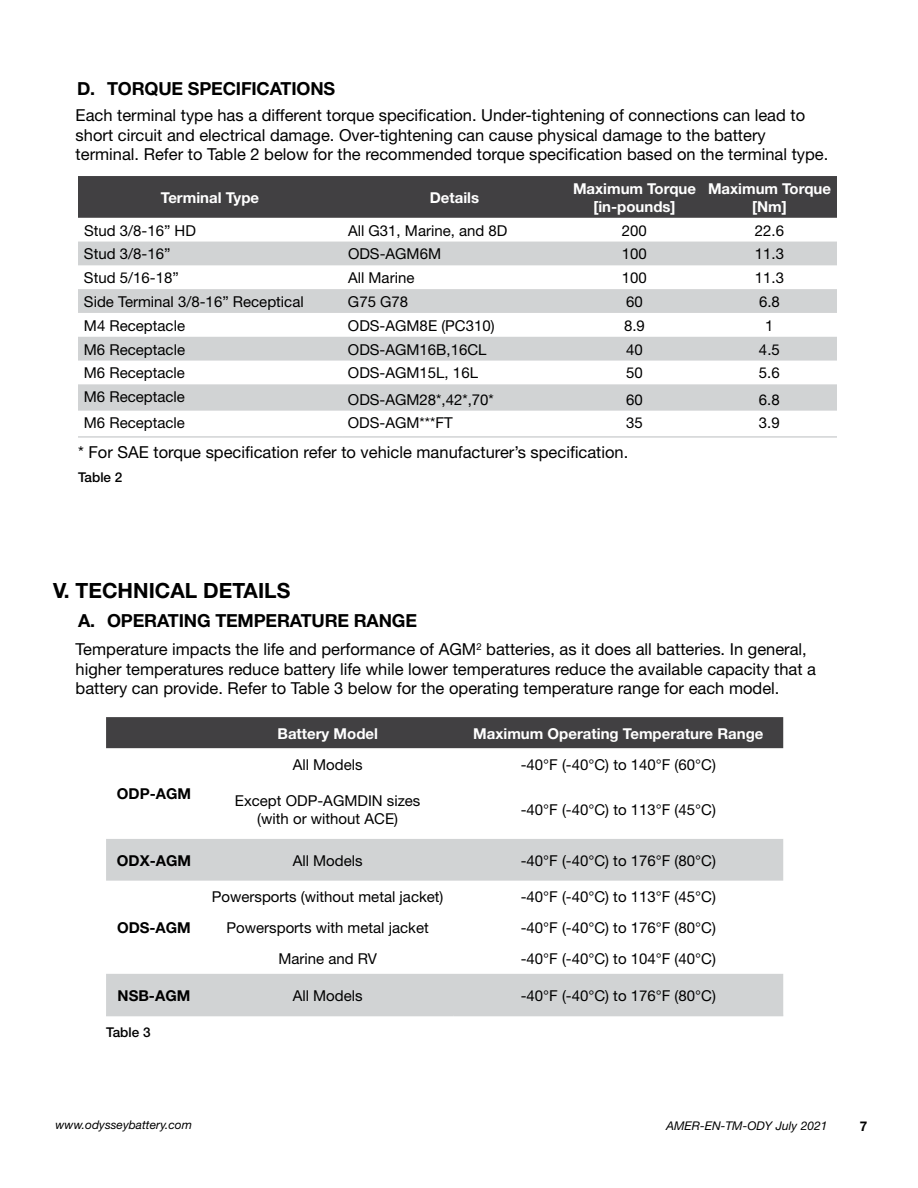
<style>
.page{position:relative;width:918px;height:1188px;background:#fff}
.page>*{position:absolute;margin:0;border:0;box-sizing:border-box;transform-origin:0 0}
.t1{font:700 21px "Helvetica Neue";color:#000}
.t2{font:700 18px "Helvetica Neue";letter-spacing:-.01em;color:#000}
.t3{font:16.5px/19.5px "Helvetica Neue";color:#000}
.t4{font:15px/18px "Helvetica Neue";color:#000;text-align:center}
.t5{font:700 15px/18px "Helvetica Neue";color:#fff;text-align:center}
.t6{font:700 15px "Helvetica Neue";color:#000}
.t7{font:15px "Helvetica Neue";color:#000}
.t8{font:500 13.5px "Helvetica Neue";color:#000}
.t9{font:700 13.5px "Helvetica Neue";color:#000}
.t10{font:italic 12px "Helvetica Neue";color:#000}
</style>
<div class="page">
<div style="left:78px;top:176px;width:759px;height:42px;background:#414042"></div>
<svg style="left:78px;top:242px;width:759px;height:169px;fill:#d1d3d4"></svg>
<hr style="left:78px;top:436px;width:264px;height:2px;background:#d1d3d4">
<hr style="left:342px;top:436px;width:225px;height:2px;background:#d1d3d4">
<hr style="left:567px;top:436px;width:135px;height:2px;background:#d1d3d4">
<hr style="left:702px;top:436px;width:135px;height:2px;background:#d1d3d4">
<div style="left:106px;top:717px;width:677px;height:31px;background:#414042"></div>
<svg style="left:106px;top:839px;width:677px;height:176px"></svg>
<hr style="left:106px;top:1015px;width:96px;height:1px;background:#d1d3d4">
<hr style="left:202px;top:1015px;width:252px;height:1px;background:#d1d3d4">
<hr style="left:454px;top:1015px;width:329px;height:1px;background:#d1d3d4">
<p class="t2" style="left:77px;top:78px;width:260px">D. TORQUE SPECIFICATIONS</p>
<p class="t3" style="left:76px;top:105px;width:754px">Each terminal type has a different torque specification. Under-tightening of connections can lead to short circuit and electrical damage. Over-tightening can cause physical damage to the battery terminal. Refer to Table 2 below for the recommended torque specification based on the terminal type.</p>
<p class="t5" style="left:161px;top:188px;width:100px">Terminal Type</p>
<p class="t5" style="left:430px;top:188px;width:51px">Details</p>
<p class="t5" style="left:573px;top:179px;width:125px">Maximum Torque [in-pounds]</p>
<p class="t5" style="left:708px;top:179px;width:125px">Maximum Torque [Nm]</p>
<p class="t4" style="left:84px;top:221px;width:113px">Stud 3/8-16” HD</p>
<p class="t4" style="left:348px;top:221px;width:161px">All G31, Marine, and 8D</p>
<p class="t4" style="left:622px;top:221px;width:27px">200</p>
<p class="t4" style="left:755px;top:221px;width:31px">22.6</p>
<p class="t4" style="left:84px;top:245px;width:88px">Stud 3/8-16”</p>
<p class="t4" style="left:348px;top:245px;width:95px">ODS-AGM6M</p>
<p class="t4" style="left:622px;top:245px;width:27px">100</p>
<p class="t4" style="left:755px;top:245px;width:31px">11.3</p>
<p class="t4" style="left:84px;top:269px;width:96px">Stud 5/16-18”</p>
<p class="t4" style="left:348px;top:269px;width:68px">All Marine</p>
<p class="t4" style="left:622px;top:269px;width:27px">100</p>
<p class="t4" style="left:755px;top:269px;width:31px">11.3</p>
<p class="t4" style="left:84px;top:292px;width:221px">Side Terminal 3/8-16” Receptical</p>
<p class="t4" style="left:348px;top:292px;width:62px">G75 G78</p>
<p class="t4" style="left:626px;top:292px;width:18px">60</p>
<p class="t4" style="left:759px;top:292px;width:22px">6.8</p>
<p class="t4" style="left:84px;top:316px;width:103px">M4 Receptacle</p>
<p class="t4" style="left:348px;top:316px;width:148px">ODS-AGM8E (PC310)</p>
<p class="t4" style="left:624px;top:316px;width:22px">8.9</p>
<p class="t4" style="left:765px;top:316px;width:10px">1</p>
<p class="t4" style="left:84px;top:340px;width:103px">M6 Receptacle</p>
<p class="t4" style="left:348px;top:340px;width:140px">ODS-AGM16B,16CL</p>
<p class="t4" style="left:626px;top:340px;width:18px">40</p>
<p class="t4" style="left:759px;top:340px;width:22px">4.5</p>
<p class="t4" style="left:84px;top:364px;width:103px">M6 Receptacle</p>
<p class="t4" style="left:348px;top:364px;width:132px">ODS-AGM15L, 16L</p>
<p class="t4" style="left:626px;top:364px;width:18px">50</p>
<p class="t4" style="left:759px;top:364px;width:22px">5.6</p>
<p class="t4" style="left:84px;top:388px;width:103px">M6 Receptacle</p>
<p class="t7" style="left:348px;top:388px;width:147px">ODS-AGM28*,42*,70*</p>
<p class="t7" style="left:626px;top:388px;width:18px">60</p>
<p class="t7" style="left:759px;top:388px;width:22px">6.8</p>
<p class="t4" style="left:84px;top:414px;width:103px">M6 Receptacle</p>
<p class="t4" style="left:348px;top:414px;width:106px">ODS-AGM***FT</p>
<p class="t4" style="left:626px;top:414px;width:18px">35</p>
<p class="t4" style="left:759px;top:414px;width:22px">3.9</p>
<p class="t3" style="left:78px;top:442px;width:552px">* For SAE torque specification refer to vehicle manufacturer’s specification.</p>
<p class="t8" style="left:78px;top:470px;width:46px">Table 2</p>
<h1 class="t1" style="left:53px;top:578px;width:239px">V. TECHNICAL DETAILS</h1>
<p class="t2" style="left:78px;top:609px;width:340px">A. OPERATING TEMPERATURE RANGE</p>
<p class="t3" style="left:76px;top:639px;width:742px">Temperature impacts the life and performance of AGM<sup>2</sup> batteries, as it does all batteries. In general, higher temperatures reduce battery life while lower temperatures reduce the available capacity that a battery can provide. Refer to Table 3 below for the operating temperature range for each model.</p>
<p class="t6" style="left:117px;top:785px;width:76px">ODP-AGM</p>
<p class="t5" style="left:277px;top:724px;width:102px">Battery Model</p>
<p class="t5" style="left:473px;top:724px;width:292px">Maximum Operating Temperature Range</p>
<p class="t4" style="left:293px;top:755px;width:72px">All Models</p>
<p class="t4" style="left:521px;top:755px;width:197px">-40°F (-40°C) to 140°F (60°C)</p>
<p class="t4" style="left:235px;top:791px;width:187px">Except ODP-AGMDIN sizes (with or without ACE)</p>
<p class="t4" style="left:521px;top:800px;width:197px">-40°F (-40°C) to 113°F (45°C)</p>
<p class="t6" style="left:117px;top:851px;width:76px">ODX-AGM</p>
<p class="t4" style="left:293px;top:851px;width:72px">All Models</p>
<p class="t4" style="left:521px;top:851px;width:197px">-40°F (-40°C) to 176°F (80°C)</p>
<p class="t6" style="left:117px;top:918px;width:75px">ODS-AGM</p>
<p class="t4" style="left:212px;top:888px;width:233px">Powersports (without metal jacket)</p>
<p class="t4" style="left:521px;top:888px;width:197px">-40°F (-40°C) to 113°F (45°C)</p>
<p class="t4" style="left:227px;top:919px;width:204px">Powersports with metal jacket</p>
<p class="t4" style="left:521px;top:919px;width:197px">-40°F (-40°C) to 176°F (80°C)</p>
<p class="t4" style="left:278px;top:950px;width:100px">Marine and RV</p>
<p class="t4" style="left:521px;top:950px;width:197px">-40°F (-40°C) to 104°F (40°C)</p>
<p class="t6" style="left:118px;top:986px;width:74px">NSB-AGM</p>
<p class="t4" style="left:293px;top:986px;width:72px">All Models</p>
<p class="t4" style="left:521px;top:986px;width:197px">-40°F (-40°C) to 176°F (80°C)</p>
<p class="t8" style="left:106px;top:1025px;width:46px">Table 3</p>
<p class="t10" style="left:55px;top:1117px;width:138px">www.odysseybattery.com</p>
<p class="t10" style="left:666px;top:1119px;width:163px">AMER-EN-TM-ODY July 2021</p>
<p class="t9" style="left:860px;top:1118px;width:9px">7</p>
</div>
